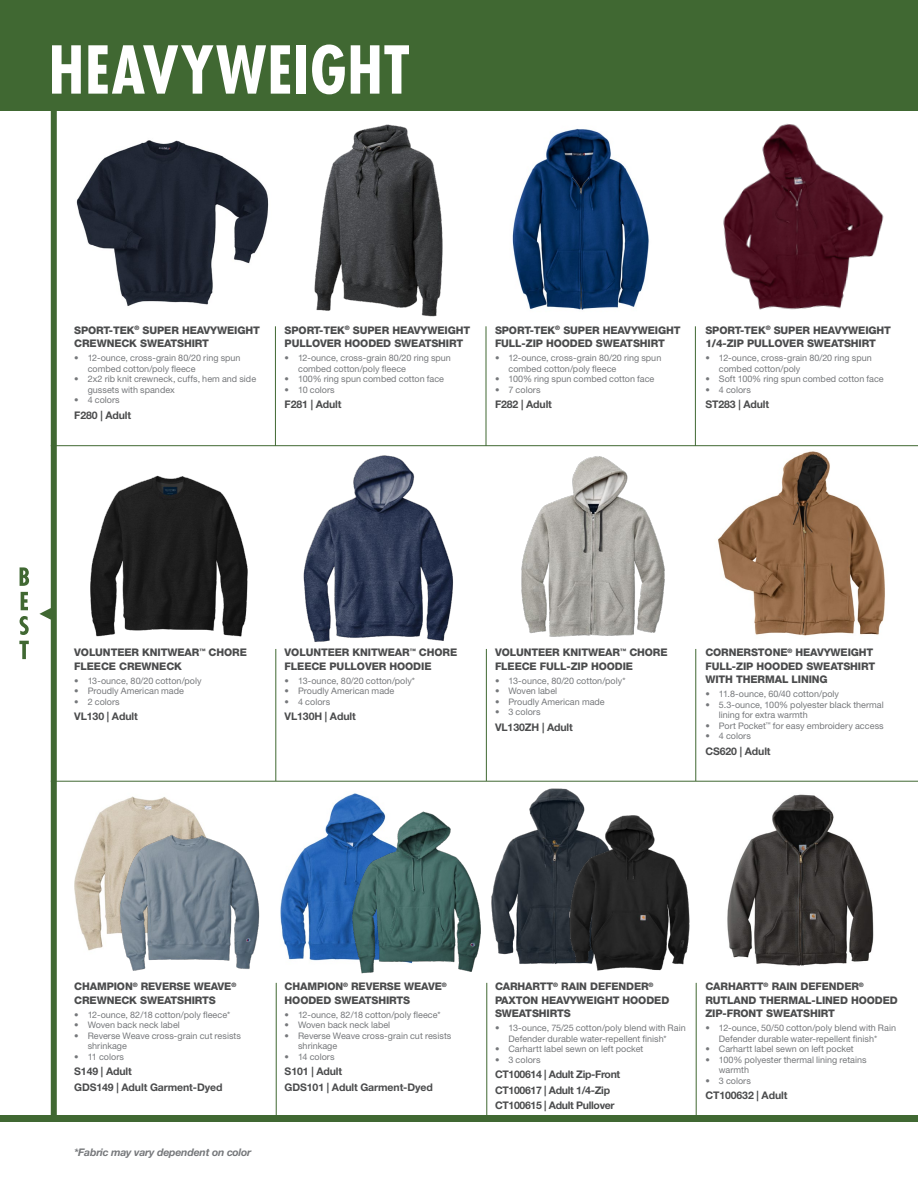
<style>
.page{position:relative;width:918px;height:1188px;background:#fff}
.page>*{position:absolute;margin:0;border:0;box-sizing:border-box;transform-origin:0 0}
.t1{font:700 condensed 64.05px "Futura Std";letter-spacing:.01em;color:#fff}
.Product_Name{font:800 10.5px/13.5px "Helvetica Neue LT Std";letter-spacing:-.01em;color:#4b4c4d}
.Style_Size_Price_Col{font:700 10.5px "Helvetica Neue LT Std";letter-spacing:-.01em;color:#4b4c4d}
.Style_Size_Price_Col-2{font:700 10.5px "Helvetica Neue LT Std";letter-spacing:-.03em;color:#4b4c4d}
.Romance{font:italic 700 10.5px "Helvetica Neue LT Std";letter-spacing:-.02em;color:#76787b}
.t2{font:9px/10.5px "Helvetica Neue LT Std";letter-spacing:.005em;color:#76787b}
</style>
<div class="page">
<img style="left:723px;top:123px;width:161px;height:187px">
<img style="left:76px;top:140px;width:193px;height:166px">
<img style="left:512px;top:129px;width:137px;height:181px">
<img style="left:303px;top:455px;width:150px;height:187px">
<img style="left:521px;top:456px;width:144px;height:181px">
<img style="left:74px;top:780px;width:149px;height:171px">
<img style="left:112px;top:830px;width:148px;height:141px">
<img style="left:280px;top:800px;width:60px;height:161px">
<img style="left:494px;top:788px;width:91px;height:176px">
<img style="left:568px;top:815px;width:122px;height:156px">
<img style="left:727px;top:794px;width:147px;height:172px">
<img style="left:314px;top:124px;width:129px;height:193px">
<img style="left:90px;top:475px;width:158px;height:162px">
<img style="left:718px;top:451px;width:167px;height:185px">
<img style="left:340px;top:793px;width:154px;height:225px">
<div style="left:0;top:0;width:918px;height:111px;background:#406832"></div>
<div style="left:0;top:1116px;width:918px;height:6px;background:#406832"></div>
<svg style="left:19px;top:641px;width:10px;height:18px"></svg>
<svg style="left:20px;top:616px;width:9px;height:19px"></svg>
<svg style="left:21px;top:592px;width:7px;height:18px"></svg>
<svg style="left:20px;top:567px;width:9px;height:19px"></svg>
<svg style="left:39px;top:111px;width:18px;height:1005px"></svg>
<hr style="left:51px;top:445px;width:867px;height:1px;background:#406832">
<hr style="left:51px;top:781px;width:867px;height:1px;background:#406832">
<hr style="left:276px;top:983px;width:1px;height:136px;background:#406832">
<hr style="left:487px;top:983px;width:1px;height:136px;background:#406832">
<hr style="left:696px;top:983px;width:1px;height:136px;background:#406832">
<hr style="left:276px;top:649px;width:1px;height:132px;background:#406832">
<hr style="left:486px;top:649px;width:1px;height:132px;background:#406832">
<hr style="left:696px;top:649px;width:1px;height:132px;background:#406832">
<hr style="left:275px;top:326px;width:1px;height:120px;background:#406832">
<hr style="left:486px;top:326px;width:1px;height:120px;background:#406832">
<hr style="left:695px;top:326px;width:1px;height:120px;background:#406832">
<p class="t1" style="left:49px;top:30px;width:363px">HEAVYWEIGHT</p>
<p class="Product_Name" style="left:74px;top:323px;width:187px">SPORT-TEK<sup>®</sup> SUPER HEAVYWEIGHT<br>CREWNECK SWEATSHIRT</p>
<p class="t2" style="left:88px;top:353px;width:154px;text-indent:-14px">• 12-ounce, cross-grain 80/20 ring spun combed cotton/poly fleece</p>
<p class="t2" style="left:88px;top:374px;width:170px;text-indent:-14px">• 2x2 rib knit crewneck, cuffs, hem and side gussets with spandex</p>
<p class="t2" style="left:74px;top:395px;width:47px">• 4 colors</p>
<p class="Style_Size_Price_Col" style="left:74px;top:409px;width:59px">F280 | Adult</p>
<p class="Product_Name" style="left:285px;top:323px;width:187px">SPORT-TEK<sup>®</sup> SUPER HEAVYWEIGHT<br>PULLOVER HOODED SWEATSHIRT</p>
<p class="t2" style="left:298px;top:353px;width:154px;text-indent:-14px">• 12-ounce, cross-grain 80/20 ring spun combed cotton/poly fleece</p>
<p class="t2" style="left:285px;top:374px;width:161px">• 100% ring spun combed cotton face</p>
<p class="t2" style="left:285px;top:384px;width:52px">• 10 colors</p>
<p class="Style_Size_Price_Col" style="left:285px;top:398px;width:59px">F281 | Adult</p>
<p class="Product_Name" style="left:495px;top:323px;width:187px">SPORT-TEK<sup>®</sup> SUPER HEAVYWEIGHT<br>FULL-ZIP HOODED SWEATSHIRT</p>
<p class="t2" style="left:508px;top:353px;width:154px;text-indent:-14px">• 12-ounce, cross-grain 80/20 ring spun combed cotton/poly fleece</p>
<p class="t2" style="left:495px;top:374px;width:161px">• 100% ring spun combed cotton face</p>
<p class="t2" style="left:495px;top:384px;width:47px">• 7 colors</p>
<p class="Style_Size_Price_Col" style="left:495px;top:398px;width:59px">F282 | Adult</p>
<p class="Product_Name" style="left:705px;top:323px;width:187px">SPORT-TEK<sup>®</sup> SUPER HEAVYWEIGHT<br>1/4-ZIP PULLOVER SWEATSHIRT</p>
<p class="t2" style="left:719px;top:353px;width:154px;text-indent:-14px">• 12-ounce, cross-grain 80/20 ring spun combed cotton/poly</p>
<p class="t2" style="left:705px;top:374px;width:180px">• Soft 100% ring spun combed cotton face</p>
<p class="t2" style="left:705px;top:384px;width:47px">• 4 colors</p>
<p class="Style_Size_Price_Col" style="left:705px;top:398px;width:65px">ST283 | Adult</p>
<p class="Product_Name" style="left:74px;top:646px;width:174px">VOLUNTEER KNITWEAR<sup>™</sup> CHORE<br>FLEECE CREWNECK</p>
<p class="t2" style="left:74px;top:675px;width:129px">• 13-ounce, 80/20 cotton/poly</p>
<p class="t2" style="left:74px;top:686px;width:111px">• Proudly American made</p>
<p class="t2" style="left:74px;top:696px;width:47px">• 2 colors</p>
<p class="Style_Size_Price_Col" style="left:74px;top:710px;width:65px">VL130 | Adult</p>
<p class="Product_Name" style="left:285px;top:646px;width:174px">VOLUNTEER KNITWEAR<sup>™</sup> CHORE<br>FLEECE PULLOVER HOODIE</p>
<p class="t2" style="left:285px;top:675px;width:132px">• 13-ounce, 80/20 cotton/poly*</p>
<p class="t2" style="left:285px;top:686px;width:111px">• Proudly American made</p>
<p class="t2" style="left:285px;top:696px;width:47px">• 4 colors</p>
<p class="Style_Size_Price_Col" style="left:285px;top:710px;width:73px">VL130H | Adult</p>
<p class="Product_Name" style="left:495px;top:646px;width:174px">VOLUNTEER KNITWEAR<sup>™</sup> CHORE<br>FLEECE FULL-ZIP HOODIE</p>
<p class="t2" style="left:495px;top:675px;width:132px">• 13-ounce, 80/20 cotton/poly*</p>
<p class="t2" style="left:495px;top:686px;width:64px">• Woven label</p>
<p class="t2" style="left:495px;top:696px;width:111px">• Proudly American made</p>
<p class="t2" style="left:495px;top:707px;width:47px">• 3 colors</p>
<p class="Style_Size_Price_Col" style="left:495px;top:721px;width:79px">VL130ZH | Adult</p>
<p class="Product_Name" style="left:705px;top:646px;width:171px">CORNERSTONE<sup>®</sup> HEAVYWEIGHT<br>FULL-ZIP HOODED SWEATSHIRT<br>WITH THERMAL LINING</p>
<p class="t2" style="left:705px;top:689px;width:135px">• 11.8-ounce, 60/40 cotton/poly</p>
<p class="t2" style="left:719px;top:699px;width:166px;text-indent:-14px">• 5.3-ounce, 100% polyester black thermal lining for extra warmth</p>
<p class="t2" style="left:705px;top:720px;width:180px">• Port Pocket<sup>™</sup> for easy embroidery access</p>
<p class="t2" style="left:705px;top:731px;width:47px">• 4 colors</p>
<p class="Style_Size_Price_Col" style="left:705px;top:745px;width:67px">CS620 | Adult</p>
<p class="Product_Name" style="left:74px;top:980px;width:164px">CHAMPION<sup>®</sup> REVERSE WEAVE<sup>®<br></sup>CREWNECK SWEATSHIRTS</p>
<p class="t2" style="left:74px;top:1009px;width:158px">• 12-ounce, 82/18 cotton/poly fleece*</p>
<p class="t2" style="left:74px;top:1020px;width:107px">• Woven back neck label</p>
<p class="t2" style="left:88px;top:1030px;width:155px;text-indent:-14px">• Reverse Weave cross-grain cut resists shrinkage</p>
<p class="t2" style="left:74px;top:1051px;width:51px">• 11 colors</p>
<p class="Style_Size_Price_Col" style="left:74px;top:1065px;width:59px">S149 | Adult</p>
<p class="Style_Size_Price_Col" style="left:74px;top:1081px;width:150px">GDS149 | Adult Garment-Dyed</p>
<p class="Romance" style="left:74px;top:1146px;width:179px">*Fabric may vary dependent on color</p>
<p class="Product_Name" style="left:285px;top:980px;width:164px">CHAMPION<sup>®</sup> REVERSE WEAVE<sup>®<br></sup>HOODED SWEATSHIRTS</p>
<p class="t2" style="left:285px;top:1009px;width:158px">• 12-ounce, 82/18 cotton/poly fleece*</p>
<p class="t2" style="left:285px;top:1020px;width:107px">• Woven back neck label</p>
<p class="t2" style="left:298px;top:1030px;width:155px;text-indent:-14px">• Reverse Weave cross-grain cut resists shrinkage</p>
<p class="t2" style="left:285px;top:1051px;width:51px">• 14 colors</p>
<p class="Style_Size_Price_Col" style="left:285px;top:1065px;width:59px">S101 | Adult</p>
<p class="Style_Size_Price_Col" style="left:285px;top:1081px;width:150px">GDS101 | Adult Garment-Dyed</p>
<p class="Product_Name" style="left:495px;top:980px;width:176px">CARHARTT<sup>®</sup> RAIN DEFENDER<sup>®<br></sup>PAXTON HEAVYWEIGHT HOODED<br>SWEATSHIRTS</p>
<p class="t2" style="left:508px;top:1023px;width:179px;text-indent:-14px">• 13-ounce, 75/25 cotton/poly blend with Rain<br>Defender durable water-repellent finish*</p>
<p class="t2" style="left:495px;top:1044px;width:150px">• Carhartt label sewn on left pocket</p>
<p class="t2" style="left:495px;top:1054px;width:47px">• 3 colors</p>
<p class="Style_Size_Price_Col-2" style="left:495px;top:1068px;width:127px">CT100614 | Adult Zip-Front</p>
<p class="Style_Size_Price_Col-2" style="left:495px;top:1084px;width:117px">CT100617 | Adult 1/4-Zip</p>
<p class="Style_Size_Price_Col-2" style="left:495px;top:1099px;width:121px">CT100615 | Adult Pullover</p>
<p class="Product_Name" style="left:705px;top:980px;width:194px">CARHARTT<sup>®</sup> RAIN DEFENDER<sup>®<br></sup>RUTLAND THERMAL-LINED HOODED<br>ZIP-FRONT SWEATSHIRT</p>
<p class="t2" style="left:705px;top:1023px;width:192px;text-align:center">• 12-ounce, 50/50 cotton/poly blend with Rain<br>Defender durable water-repellent finish*</p>
<p class="t2" style="left:705px;top:1044px;width:150px">• Carhartt label sewn on left pocket</p>
<p class="t2" style="left:719px;top:1054px;width:149px;text-indent:-14px">• 100% polyester thermal lining retains warmth</p>
<p class="t2" style="left:705px;top:1075px;width:47px">• 3 colors</p>
<p class="Style_Size_Price_Col" style="left:705px;top:1089px;width:84px">CT100632 | Adult</p>
</div>
